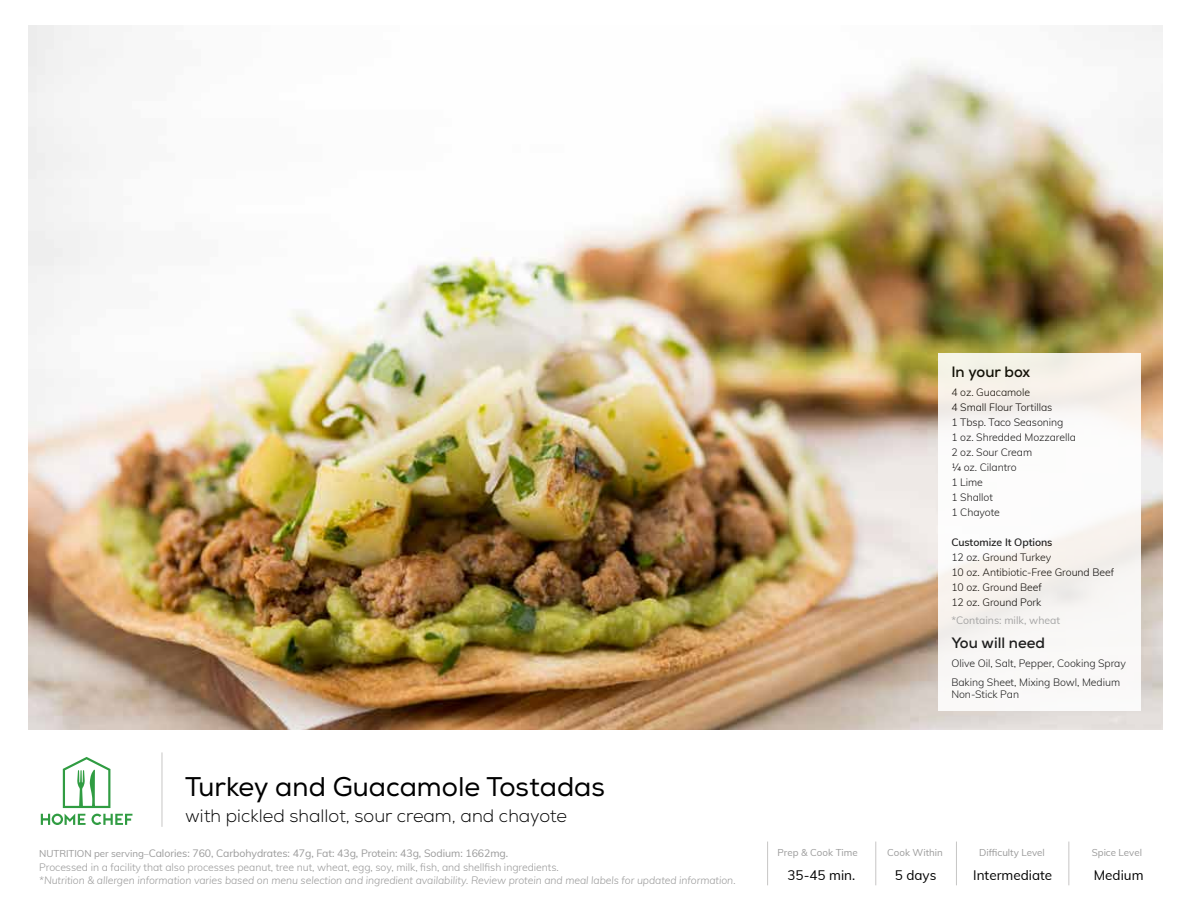
<style>
.page{position:relative;width:1188px;height:918px;background:#fff}
.page>*{position:absolute;margin:0;border:0;box-sizing:border-box;transform-origin:0 0}
.t1{font:27px "Nexa";color:#000}
.t2{font:300 18px "Nexa";color:#000}
.t3{font:700 15px "Nexa";color:#000}
.t4{font:13.5px "Muli";color:#000}
.t5{font:300 10.5px/15px "Muli";letter-spacing:-.005em;color:#000}
.t6{font:300 10.5px/13.5px "Muli";letter-spacing:-.005em;color:#9a9a9a}
.t7{font:italic 300 10.5px "Muli";letter-spacing:-.005em;color:#9a9a9a}
.t8{font:10.5px "Muli";color:#9a9a9a}
.t9{font:600 10.5px "Muli";letter-spacing:-.005em;color:#000}
.t10{font:9.75px "Muli";color:#9a9a9a}
.s1{font-weight:400;font-size:9.75px}
.s2{font-weight:400}
</style>
<div class="page">
<img style="left:29px;top:26px;width:1133px;height:704px">
<hr style="left:162px;top:752px;width:1px;height:75px;background:#c7c6c5">
<div style="left:938px;top:353px;width:203px;height:358px;background:linear-gradient(to right,#f8f6f3,#f9f6f4)"></div>
<svg style="left:41px;top:757px;width:91px;height:68px"></svg>
<hr style="left:875px;top:842px;width:1px;height:43px;background:#c7c6c5">
<hr style="left:956px;top:842px;width:1px;height:43px;background:#c7c6c5">
<hr style="left:1068px;top:842px;width:1px;height:43px;background:#c7c6c5">
<hr style="left:767px;top:842px;width:1px;height:43px;background:#c7c6c5">
<h1 class="t1" style="left:185px;top:771px;width:421px">Turkey and Guacamole Tostadas</h1>
<h2 class="t2" style="left:185px;top:805px;width:383px">with pickled shallot, sour cream, and chayote</h2>
<p class="t6" style="left:39px;top:846px;width:521px"><span class="s1">NUTRITION per serving–</span><span class="s2">Calories: 760, Carbohydrates: 47g, Fat: 43g, Protein: 43g, Sodium: 1662mg.<br></span>Processed in a facility that also processes peanut, tree nut, wheat, egg, soy, milk, fish, and shellfish ingredients.</p>
<p class="t7" style="left:39px;top:873px;width:698px">*Nutrition &amp; allergen information varies based on menu selection and ingredient availability. Review protein and meal labels for updated information.</p>
<h3 class="t3" style="left:951px;top:362px;width:80px">In your box</h3>
<p class="t5" style="left:951px;top:384px;width:126px">4 oz. Guacamole<br>4 Small Flour Tortillas<br>1 Tbsp. Taco Seasoning<br>1 oz. Shredded Mozzarella<br>2 oz. Sour Cream<br>¼ oz. Cilantro<br>1 Lime<br>1 Shallot<br>1 Chayote</p>
<p class="t9" style="left:951px;top:535px;width:103px">Customize It Options</p>
<p class="t5" style="left:951px;top:549px;width:164px">12 oz. Ground Turkey<br>10 oz. Antibiotic-Free Ground Beef<br>10 oz. Ground Beef<br>12 oz. Ground Pork</p>
<p class="t8" style="left:951px;top:613px;width:110px">*Contains: milk, wheat</p>
<h3 class="t3" style="left:951px;top:633px;width:95px">You will need</h3>
<p class="t5" style="left:951px;top:653px;width:176px;line-height:18.8px">Olive Oil, Salt, Pepper, Cooking Spray<br>Baking Sheet, Mixing Bowl, Medium</p>
<p class="t5" style="left:951px;top:686px;width:69px">Non-Stick Pan</p>
<p class="t10" style="left:778px;top:845px;width:82px">Prep &amp; Cook Time</p>
<p class="t10" style="left:887px;top:845px;width:57px">Cook Within</p>
<p class="t10" style="left:979px;top:845px;width:67px">Difficulty Level</p>
<p class="t10" style="left:1092px;top:845px;width:52px">Spice Level</p>
<p class="t4" style="left:787px;top:865px;width:69px">35-45 min.</p>
<p class="t4" style="left:895px;top:865px;width:43px">5 days</p>
<p class="t4" style="left:973px;top:865px;width:81px">Intermediate</p>
<p class="t4" style="left:1094px;top:865px;width:51px">Medium</p>
</div>
